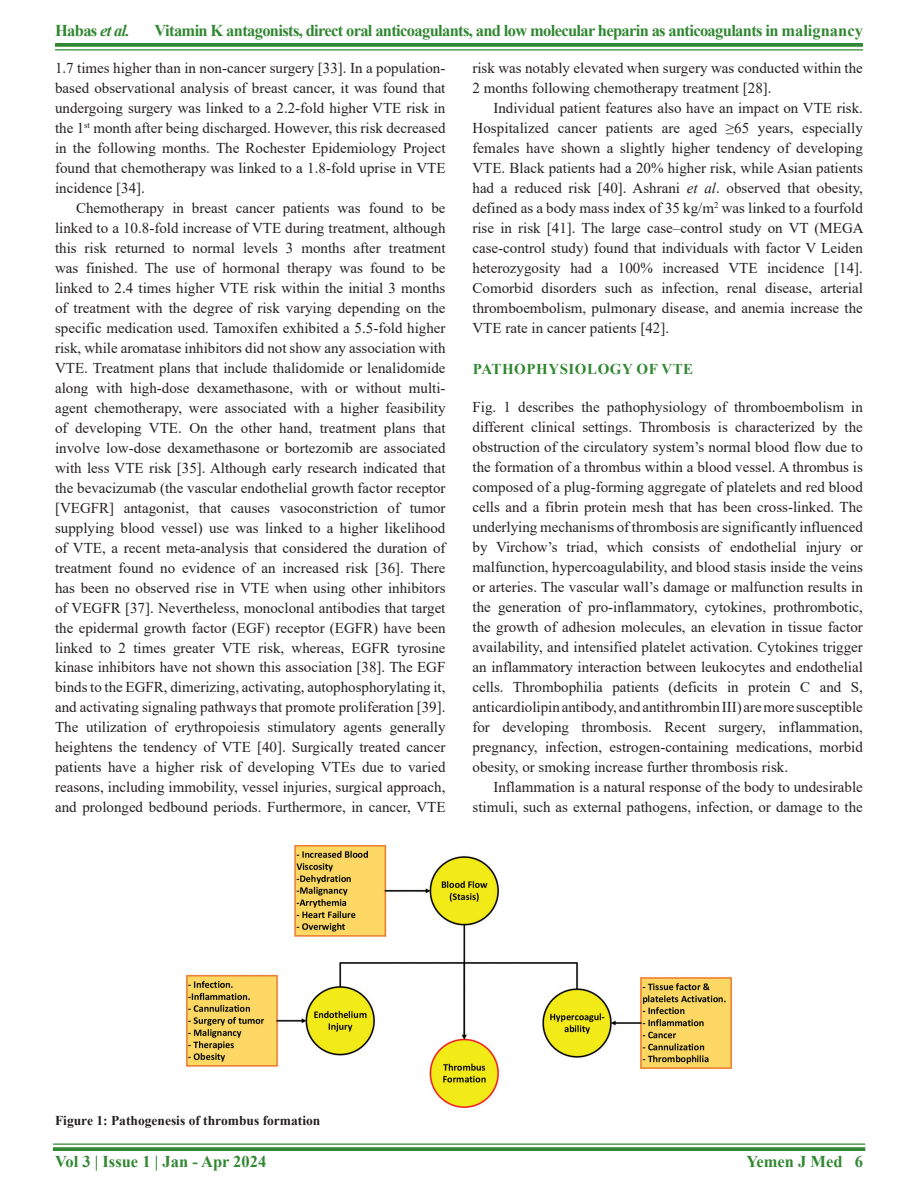
<style>
.page{position:relative;width:918px;height:1188px;background:#fff}
.page>*{position:absolute;margin:0;border:0;box-sizing:border-box;transform-origin:0 0}
.RF{font:700 16.5px "Times New Roman";letter-spacing:-.04em;color:#318732}
.RF-2{font:700 16.5px "Times New Roman";color:#318732}
.TX{font:15px/20px "Times New Roman";color:#231f20;text-align:justify}
.TXFL{font:15px/20px "Times New Roman";color:#231f20;text-align:justify}
.t1{font:700 15px "Times New Roman";letter-spacing:.035em;color:#318732}
.FGC{font:700 13.5px "Times New Roman";color:#231f20}
.s1{font-style:italic}
</style>
<div class="page">
<svg style="left:55px;top:43px;width:808px;height:4px;background:#3d8e3e"></svg>
<hr style="left:55px;top:49px;width:808px;height:2px;background:#318732">
<hr style="left:53px;top:1143px;width:812px;height:2px;background:#318732">
<svg style="left:53px;top:1147px;width:812px;height:4px;background:#3d8e3e"></svg>
<img style="left:187px;top:845px;width:544px;height:262px">
<p class="RF" style="left:55px;top:18px;width:76px">Habas <span class="s1">et al.</span></p>
<p class="RF" style="left:155px;top:18px;width:710px">Vitamin K antagonists, direct oral anticoagulants, and low molecular heparin as anticoagulants in malignancy</p>
<p class="TXFL" style="left:55px;top:57px;width:392px">1.7 times higher than in non-cancer surgery [33]. In a population&shy;based observational analysis of breast cancer, it was found that undergoing surgery was linked to a 2.2-fold higher VTE risk in the 1<sup>st</sup> month after being discharged. However, this risk decreased in the following months. The Rochester Epidemiology Project found that chemotherapy was linked to a 1.8-fold uprise in VTE incidence [34].</p>
<p class="TX" style="left:55px;top:197px;width:392px;text-indent:21px">Chemotherapy in breast cancer patients was found to be linked to a 10.8-fold increase of VTE during treatment, although this risk returned to normal levels 3 months after treatment was finished. The use of hormonal therapy was found to be linked to 2.4 times higher VTE risk within the initial 3 months of treatment with the degree of risk varying depending on the specific medication used. Tamoxifen exhibited a 5.5-fold higher risk, while aromatase inhibitors did not show any association with VTE. Treatment plans that include thalidomide or lenalidomide along with high-dose dexamethasone, with or without multi&shy;agent chemotherapy, were associated with a higher feasibility of developing VTE. On the other hand, treatment plans that involve low-dose dexamethasone or bortezomib are associated with less VTE risk [35]. Although early research indicated that the bevacizumab (the vascular endothelial growth factor receptor [VEGFR] antagonist, that causes vasoconstriction of tumor supplying blood vessel) use was linked to a higher likelihood of VTE, a recent meta-analysis that considered the duration of treatment found no evidence of an increased risk [36]. There has been no observed rise in VTE when using other inhibitors of VEGFR [37]. Nevertheless, monoclonal antibodies that target the epidermal growth factor (EGF) receptor (EGFR) have been linked to 2 times greater VTE risk, whereas, EGFR tyrosine kinase inhibitors have not shown this association [38]. The EGF binds to the EGFR, dimerizing, activating, autophosphorylating it, and activating signaling pathways that promote proliferation [39].<br>The utilization of erythropoiesis stimulatory agents generally heightens the tendency of VTE [40]. Surgically treated cancer patients have a higher risk of developing VTEs due to varied reasons, including immobility, vessel injuries, surgical approach, and prolonged bedbound periods. Furthermore, in cancer, VTE</p>
<p class="TX" style="left:472px;top:57px;width:392px">risk was notably elevated when surgery was conducted within the<br>2 months following chemotherapy treatment [28].</p>
<p class="TX" style="left:472px;top:97px;width:393px;text-indent:21px">Individual patient features also have an impact on VTE risk.<br>Hospitalized cancer patients are aged ≥65 years, especially females have shown a slightly higher tendency of developing VTE. Black patients had a 20% higher risk, while Asian patients had a reduced risk [40]. Ashrani <span class="s1">et al</span>. observed that obesity, defined as a body mass index of 35 kg/m<sup>2</sup> was linked to a fourfold rise in risk [41]. The large case–control study on VT (MEGA case-control study) found that individuals with factor V Leiden heterozygosity had a 100% increased VTE incidence [14].<br>Comorbid disorders such as infection, renal disease, arterial thromboembolism, pulmonary disease, and anemia increase the VTE rate in cancer patients [42].</p>
<h1 class="t1" style="left:473px;top:358px;width:222px">PATHOPHYSIOLOGY OF VTE</h1>
<p class="TXFL" style="left:472px;top:397px;width:392px">Fig. 1 describes the pathophysiology of thromboembolism in different clinical settings. Thrombosis is characterized by the obstruction of the circulatory system’s normal blood flow due to the formation of a thrombus within a blood vessel. A thrombus is composed of a plug-forming aggregate of platelets and red blood cells and a fibrin protein mesh that has been cross-linked. The underlying mechanisms of thrombosis are significantly influenced by Virchow’s triad, which consists of endothelial injury or malfunction, hypercoagulability, and blood stasis inside the veins or arteries. The vascular wall’s damage or malfunction results in the generation of pro-inflammatory, cytokines, prothrombotic, the growth of adhesion molecules, an elevation in tissue factor availability, and intensified platelet activation. Cytokines trigger an inflammatory interaction between leukocytes and endothelial cells. Thrombophilia patients (deficits in protein C and S, anticardiolipin antibody, and antithrombin III) are more susceptible for developing thrombosis. Recent surgery, inflammation, pregnancy, infection, estrogen-containing medications, morbid obesity, or smoking increase further thrombosis risk.</p>
<p class="TX" style="left:472px;top:777px;width:392px;text-align:right">Inflammation is a natural response of the body to undesirable stimuli, such as external pathogens, infection, or damage to the</p>
<p class="FGC" style="left:55px;top:1111px;width:267px">Figure 1: Pathogenesis of thrombus formation</p>
<p class="RF-2" style="left:55px;top:1150px;width:213px">Vol 3 | Issue 1 | Jan - Apr 2024</p>
<p class="RF-2" style="left:746px;top:1150px;width:118px">Yemen J Med 6</p>
</div>
